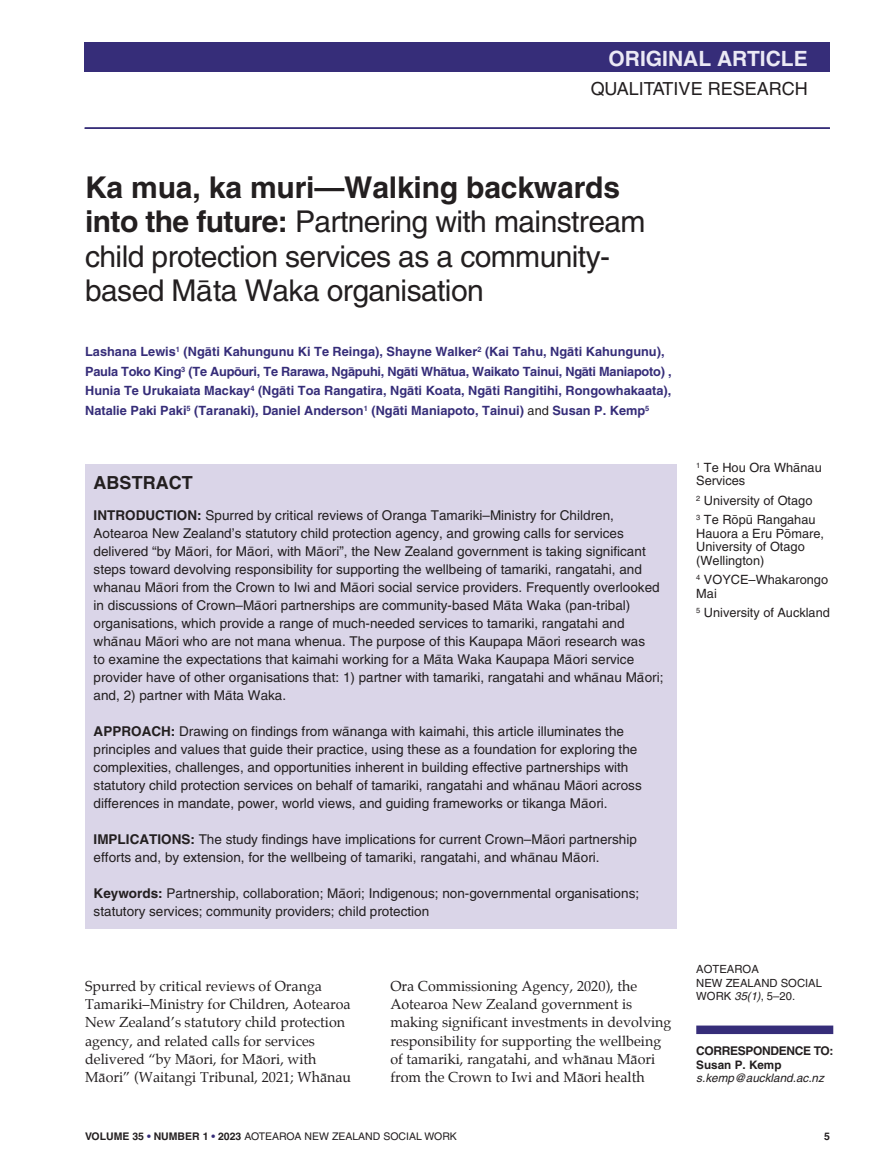
<style>
.page{position:relative;width:881px;height:1170px;background:#fff}
.page>*{position:absolute;margin:0;border:0;box-sizing:border-box;transform-origin:0 0}
.t1{font:30px/34.5px "Helvetica";letter-spacing:-.02em;color:#231f20}
.t2{font:700 21px "Helvetica";color:#ebe9f5}
.t3{font:18px "Helvetica";color:#231f20}
.t4{font:700 18px "Helvetica";color:#231f20}
.t5{font:14.25px/18px "Palatino";color:#231f20}
.t6{font:13.5px/18px "Helvetica";color:#231f20}
.t7{font:700 12.75px/19.5px "Helvetica";color:#362d79}
.t8{font:12.75px/13.5px "Helvetica";color:#231f20}
.t9{font:700 12px "Helvetica";letter-spacing:-.03em;color:#231f20}
.t10{font:italic 11.7px "Helvetica";color:#231f20}
.t11{font:700 11.7px "Helvetica";color:#231f20}
.t12{font:11.25px/13.5px "Helvetica";color:#231f20}
.t13{font:10.5px "Helvetica";color:#231f20}
.t14{font:700 10.5px "Helvetica";color:#231f20}
.s1{font-weight:700}
.s2{font-weight:400;color:#231f20}
.s3{font-style:italic}
.s4{font-weight:700;color:#362d79}
</style>
<div class="page">
<div style="left:85px;top:43px;width:744px;height:29px;background:#362d79"></div>
<hr style="left:85px;top:127px;width:744px;height:2px;background:#362d79">
<div style="left:696px;top:1025px;width:136px;height:8px;background:#362d79"></div>
<div style="left:85px;top:463px;width:591px;height:465px;background:#dad5e8"></div>
<h2 class="t2" style="left:608px;top:50px;width:201px">ORIGINAL ARTICLE</h2>
<h3 class="t3" style="left:590px;top:82px;width:218px">QUALITATIVE RESEARCH</h3>
<h1 class="t1" style="left:85px;top:173px;width:561px"><span class="s1">Ka mua, ka muri—Walking backwards into the future:</span> Partnering with mainstream child protection services as a community&shy;based Ma¯ ta Waka organisation</h1>
<p class="t7" style="left:85px;top:343px;width:587px">Lashana Lewis<sup>1</sup> (Nga¯ti Kahungunu Ki Te Reinga), Shayne Walker<sup>2</sup> (Kai Tahu, Nga¯ti Kahungunu), Paula Toko King<sup>3</sup> (Te Aupo¯uri, Te Rarawa, Nga¯puhi, Nga¯ti Wha¯tua, Waikato Tainui, Nga¯ti Maniapoto) , Hunia Te Urukaiata Mackay<sup>4</sup> (Nga¯ti Toa Rangatira, Nga¯ti Koata, Nga¯ti Rangitihi, Rongowhakaata), Natalie Paki Paki<sup>5</sup> (Taranaki), Daniel Anderson<sup>1</sup> (Nga¯ti Maniapoto, Tainui) <span class="s2">and</span> Susan P. Kemp<sup>5</sup></p>
<h3 class="t4" style="left:94px;top:476px;width:100px">ABSTRACT</h3>
<p class="t6" style="left:94px;top:507px;width:571px"><span class="s1">INTRODUCTION:</span> Spurred by critical reviews of Oranga Tamariki–Ministry for Children, Aotearoa New Zealand’s statutory child protection agency, and growing calls for services delivered “by Ma¯ori, for Ma¯ori, with Ma¯ori”, the New Zealand government is taking significant steps toward devolving responsibility for supporting the wellbeing of tamariki, rangatahi, and whanau Ma¯ori from the Crown to Iwi and Ma¯ori social service providers. Frequently overlooked in discussions of Crown–Ma¯ori partnerships are community-based Ma¯ta Waka (pan-tribal) organisations, which provide a range of much-needed services to tamariki, rangatahi and wha¯nau Ma¯ori who are not mana whenua. The purpose of this Kaupapa Ma¯ori research was<br>to examine the expectations that kaimahi working for a Ma¯ta Waka Kaupapa Ma¯ori service provider have of other organisations that: 1) partner with tamariki, rangatahi and wha¯nau Ma¯ori; and, 2) partner with Ma¯ta Waka.</p>
<p class="t6" style="left:94px;top:723px;width:549px"><span class="s1">APPROACH:</span> Drawing on findings from wa¯nanga with kaimahi, this article illuminates the principles and values that guide their practice, using these as a foundation for exploring the complexities, challenges, and opportunities inherent in building effective partnerships with statutory child protection services on behalf of tamariki, rangatahi and wha¯nau Ma¯ori across differences in mandate, power, world views, and guiding frameworks or tikanga Ma¯ori.</p>
<p class="t6" style="left:94px;top:831px;width:544px"><span class="s1">IMPLICATIONS:</span> The study findings have implications for current Crown–Ma¯ori partnership efforts and, by extension, for the wellbeing of tamariki, rangatahi, and wha¯nau Ma¯ori.</p>
<p class="t6" style="left:94px;top:885px;width:547px"><span class="s1">Keywords:</span> Partnership, collaboration; Ma¯ori; Indigenous; non-governmental organisations; statutory services; community providers; child protection</p>
<p class="t5" style="left:85px;top:978px;width:267px">Spurred by critical reviews of Oranga Tamariki–Ministry for Children, Aotearoa New Zealand’s statutory child protection agency, and related calls for services delivered “by Māori, for Māori, with Māori” (Waitangi Tribunal, 2021; Whānau</p>
<p class="t5" style="left:390px;top:978px;width:282px">Ora Commissioning Agency, 2020), the Aotearoa New Zealand government is making significant investments in devolving responsibility for supporting the wellbeing of tamariki, rangatahi, and whānau Māori from the Crown to Iwi and Māori health</p>
<p class="t8" style="left:696px;top:462px;width:127px"><sup>1</sup> Te Hou Ora Wha¯nau<br>Services</p>
<p class="t8" style="left:696px;top:492px;width:121px;line-height:19.5px"><sup>2</sup> University of Otago<br><sup>3</sup> Te Ro¯pu¯ Rangahau</p>
<p class="t8" style="left:696px;top:528px;width:129px">Hauora a Eru Po¯mare,<br>University of Otago (Wellington)</p>
<p class="t8" style="left:696px;top:574px;width:133px"><sup>4</sup> VOYCE–Whakarongo<br>Mai</p>
<p class="t8" style="left:696px;top:607px;width:135px"><sup>5</sup> University of Auckland</p>
<p class="t12" style="left:696px;top:963px;width:127px">AOTEAROA<br>NEW ZEALAND SOCIAL<br>WORK <span class="s3">35(1)</span>, 5–20.</p>
<p class="t9" style="left:696px;top:1046px;width:139px">CORRESPONDENCE TO:</p>
<p class="t11" style="left:696px;top:1060px;width:87px">Susan P. Kemp</p>
<p class="t10" style="left:696px;top:1073px;width:129px">s.kemp@auckland.ac.nz</p>
<p class="t13" style="left:85px;top:1132px;width:373px"><span class="s1">VOLUME 35</span> <span class="s4">•</span> <span class="s1">NUMBER 1</span> <span class="s4">•</span> <span class="s1">2023</span> AOTEAROA NEW ZEALAND SOCIAL WORK</p>
<p class="t14" style="left:823px;top:1132px;width:7px">5</p>
</div>
